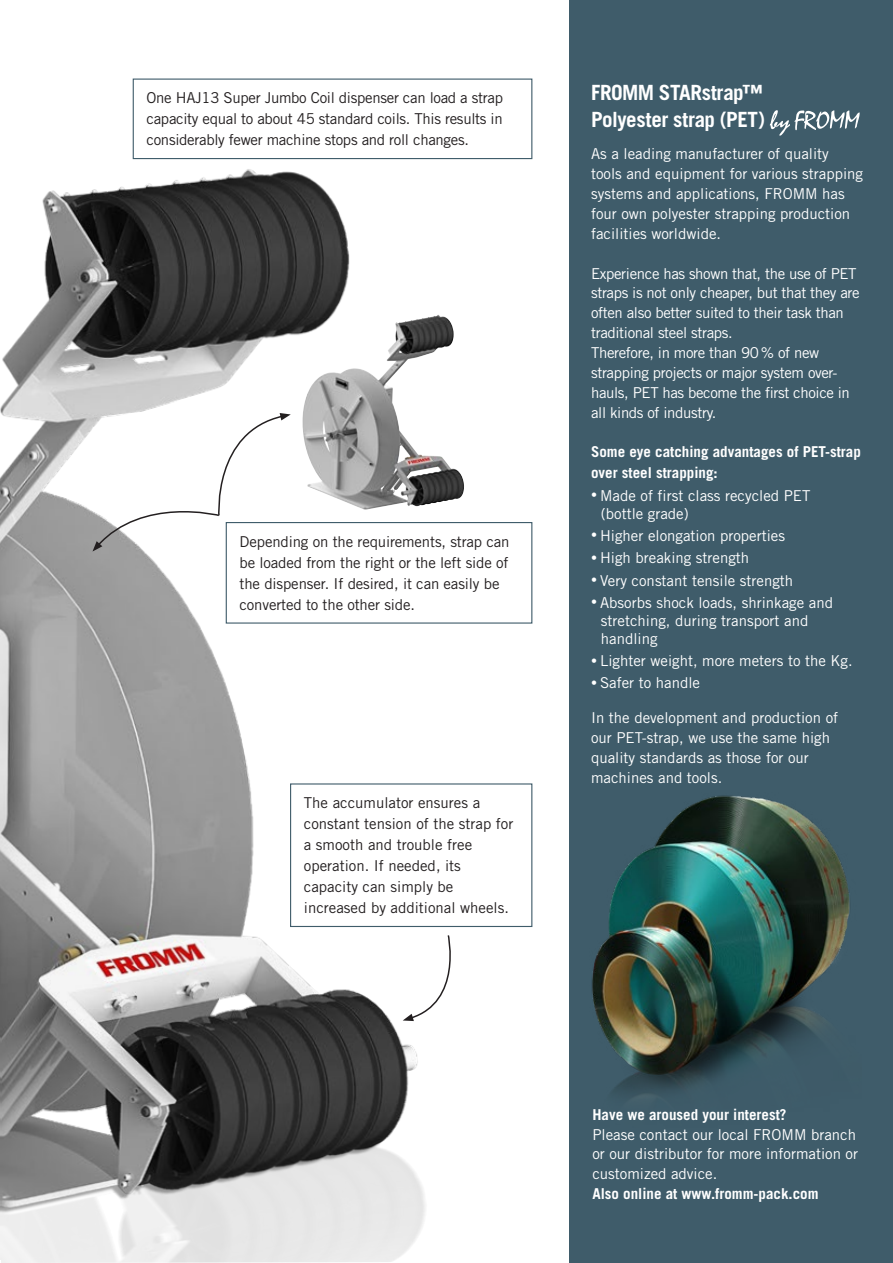
<style>
.page{position:relative;width:893px;height:1263px;background:#fff}
.page>*{position:absolute;margin:0;border:0;box-sizing:border-box;transform-origin:0 0}
.t1{font:700 21px/27px "Trade Gothic LT Std";letter-spacing:-.02em;color:#fff}
.t2{font:15px/19.8px "Trade Gothic LT Std";color:#fff}
.t3{font:15px/21px "Trade Gothic LT Std";letter-spacing:-.01em;color:#231f20}
.t4{font:15px/19.8px "Trade Gothic LT Std";letter-spacing:-.025em;color:#fff}
.t5{font:700 15px/21px "Trade Gothic LT Std";color:#fff}
.s1{font-size:12px}
</style>
<div class="page">
<img style="left:0;top:79px;width:570px;height:1184px">
<img style="left:302px;top:314px;width:162px;height:196px">
<svg style="left:403px;top:934px;width:60px;height:87px"></svg>
<svg style="left:92px;top:413px;width:199px;height:138px"></svg>
<div style="left:226px;top:522px;width:306px;height:102px;border:1px solid #3f5c6a"></div>
<div style="left:133px;top:79px;width:399px;height:80px;border:1px solid #3f5c6a"></div>
<div style="left:290px;top:783px;width:242px;height:144px;border:1px solid #3f5c6a"></div>
<div style="left:570px;top:0;width:323px;height:1263px;background:#3f5c6a"></div>
<svg style="left:770px;top:110px;width:90px;height:26px"></svg>
<img style="left:592px;top:795px;width:258px;height:300px">
<p class="t3" style="left:147px;top:87px;width:358px;text-align:justify">One HAJ13 Super Jumbo Coil dispenser can load a strap capacity equal to about 45 standard coils. This results in considerably fewer machine stops and roll changes.</p>
<p class="t3" style="left:240px;top:531px;width:271px">Depending on the requirements, strap can be loaded from the right or the left side of the dispenser. If desired, it can easily be converted to the other side.</p>
<p class="t3" style="left:304px;top:792px;width:211px">The accumulator ensures a constant tension of the strap for a smooth and trouble free operation. If needed, its capacity can simply be increased by additional wheels.</p>
<h1 class="t1" style="left:591px;top:79px;width:175px">FROMM STARstrap™<br>Polyester strap (PET)</h1>
<p class="t2" style="left:591px;top:144px;width:274px">As a leading manufacturer of quality tools and equipment for various strapping systems and applications, FROMM has four own polyester strapping production facilities worldwide.</p>
<p class="t4" style="left:591px;top:263px;width:270px">Experience has shown that, the use of PET straps is not only cheaper, but that they are often also better suited to their task than traditional steel straps.<br>Therefore, in more than 90% of new strapping projects or major system over&shy;hauls, PET has become the first choice in all kinds of industry.</p>
<p class="t5" style="left:591px;top:441px;width:271px">Some eye catching advantages of PET-strap over steel strapping:</p>
<p class="t2" style="left:601px;top:486px;width:211px;line-height:18px;text-indent:-10px"><span class="s1">•</span> Made of first class recycled PET (bottle grade)</p>
<p class="t2" style="left:591px;top:525px;width:196px"><span class="s1">•</span> Higher elongation properties</p>
<p class="t2" style="left:591px;top:548px;width:160px"><span class="s1">•</span> High breaking strength</p>
<p class="t2" style="left:591px;top:570px;width:204px"><span class="s1">•</span> Very constant tensile strength</p>
<p class="t2" style="left:601px;top:593px;width:234px;line-height:18px;text-indent:-10px"><span class="s1">•</span> Absorbs shock loads, shrinkage and stretching, during transport and handling</p>
<p class="t2" style="left:591px;top:651px;width:263px"><span class="s1">•</span> Lighter weight, more meters to the Kg.</p>
<p class="t2" style="left:591px;top:673px;width:111px"><span class="s1">•</span> Safer to handle</p>
<p class="t2" style="left:591px;top:708px;width:249px">In the development and production of our PET-strap, we use the same high quality standards as those for our machines and tools.</p>
<p class="t5" style="left:592px;top:1103px;width:196px">Have we aroused your interest?</p>
<p class="t2" style="left:592px;top:1124px;width:267px">Please contact our local FROMM branch or our distributor for more information or customized advice.</p>
<p class="t5" style="left:592px;top:1183px;width:228px">Also online at www.fromm-pack.com</p>
</div>
